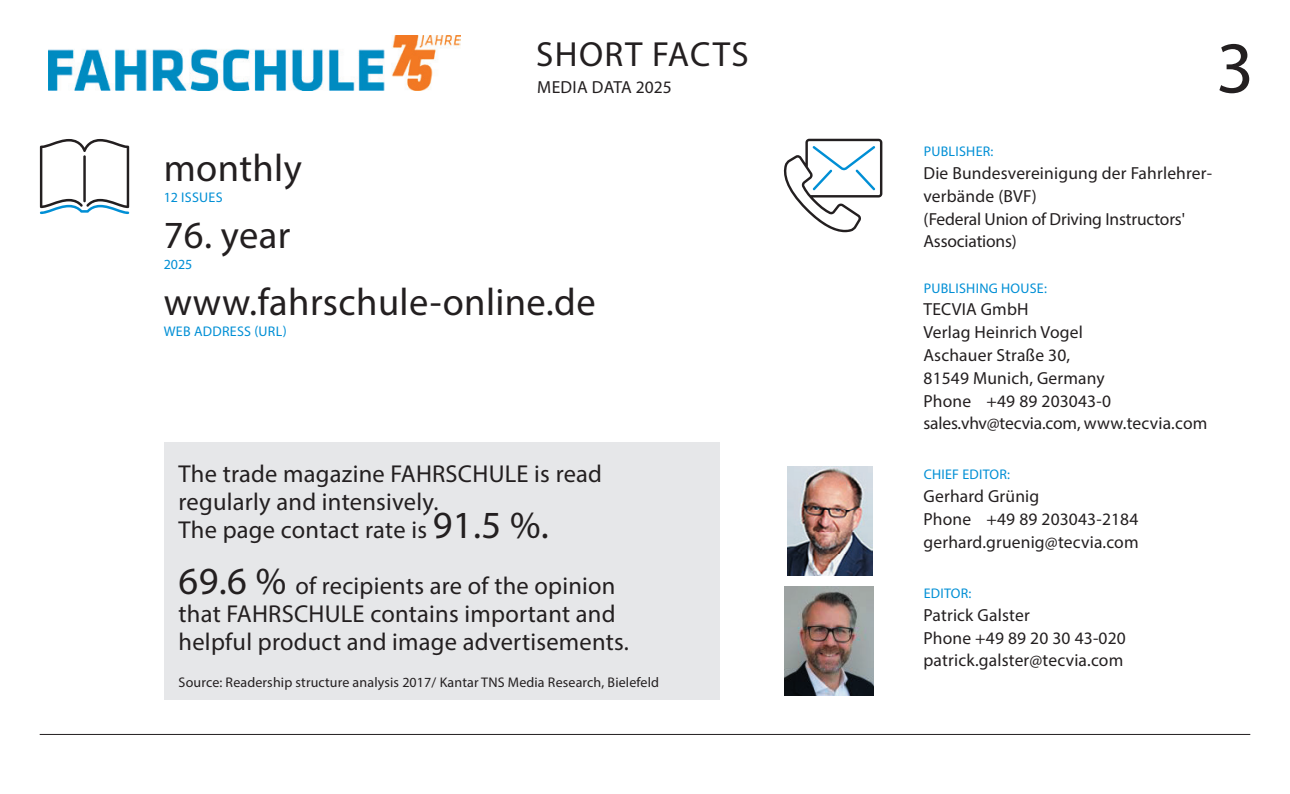
<style>
.page{position:relative;width:1290px;height:794px;background:#fff}
.page>*{position:absolute;margin:0;border:0;box-sizing:border-box;transform-origin:0 0}
.t1{font:73.5px "Myriad Pro";color:#231f20}
.t2{font:38.5px "Myriad Pro";letter-spacing:.01em;color:#231f20}
.t3{font:35px "Myriad Pro";letter-spacing:.04em;color:#231f20}
.t4{font:24.5px/28px "Myriad Pro";letter-spacing:.01em;color:#231f20}
.t5{font:17.5px/22.8px "Myriad Pro";letter-spacing:.01em;color:#231f20}
.t6{font:14px "Myriad Pro";letter-spacing:.02em;color:#008fd5}
.t7{font:14px "Myriad Pro";letter-spacing:.01em;color:#231f20}
.s1{font-size:38.5px}
</style>
<div class="page">
<hr style="left:40px;top:734px;width:1210px;height:1px;background:#231f20">
<img style="left:48px;top:36px;width:412px;height:54px">
<svg style="left:40px;top:139px;width:89px;height:75px"></svg>
<svg style="left:783px;top:139px;width:99px;height:93px"></svg>
<div style="left:164px;top:442px;width:555px;height:257px;background:#e6e7e9"></div>
<img style="left:787px;top:466px;width:85px;height:109px">
<img style="left:784px;top:586px;width:89px;height:110px">
<p class="t3" style="left:536px;top:33px;width:214px">SHORT FACTS</p>
<p class="t5" style="left:537px;top:75px;width:136px">MEDIA DATA 2025</p>
<p class="t2" style="left:164px;top:144px;width:140px">monthly</p>
<p class="t6" style="left:164px;top:189px;width:60px">12 ISSUES</p>
<p class="t2" style="left:164px;top:211px;width:128px">76. year</p>
<p class="t6" style="left:164px;top:255px;width:30px">2025</p>
<p class="t2" style="left:164px;top:278px;width:433px">www.fahrschule-online.de</p>
<p class="t6" style="left:164px;top:322px;width:124px">WEB ADDRESS (URL)</p>
<p class="t4" style="left:179px;top:459px;width:425px">The trade magazine FAHRSCHULE is read regularly and intensively.<br>The page contact rate is <span class="s1">91.5 %.</span></p>
<p class="t4" style="left:179px;top:571px;width:452px"><span class="s1">69.6 %</span> of recipients are of the opinion that FAHRSCHULE contains important and helpful product and image advertisements.</p>
<p class="t7" style="left:179px;top:673px;width:482px">Source: Readership structure analysis 2017/ Kantar TNS Media Research, Bielefeld</p>
<h1 class="t1" style="left:1216px;top:23px;width:39px">3</h1>
<p class="t6" style="left:924px;top:143px;width:71px">PUBLISHER:</p>
<p class="t5" style="left:923px;top:162px;width:290px">Die Bundesvereinigung der Fahrlehrer&shy;verbände (BVF)<br>(Federal Union of Driving Instructors'<br>Associations)</p>
<p class="t6" style="left:924px;top:279px;width:125px">PUBLISHING HOUSE:</p>
<p class="t5" style="left:923px;top:298px;width:161px">TECVIA GmbH<br>Verlag Heinrich Vogel</p>
<p class="t5" style="left:923px;top:343px;width:148px">Aschauer Straße 30,</p>
<p class="t5" style="left:923px;top:366px;width:183px">81549 Munich, Germany</p>
<p class="t5" style="left:923px;top:389px;width:285px">Phone +49 89 203043-0 sales.vhv@tecvia.com, www.tecvia.com</p>
<p class="t6" style="left:924px;top:466px;width:88px">CHIEF EDITOR:</p>
<p class="t5" style="left:923px;top:485px;width:216px">Gerhard Grünig<br>Phone +49 89 203043-2184</p>
<p class="t5" style="left:923px;top:530px;width:217px">gerhard.gruenig@tecvia.com</p>
<p class="t6" style="left:924px;top:585px;width:49px">EDITOR:</p>
<p class="t5" style="left:923px;top:603px;width:108px">Patrick Galster</p>
<p class="t5" style="left:923px;top:626px;width:204px">Phone +49 89 20 30 43-020</p>
<p class="t5" style="left:923px;top:649px;width:201px">patrick.galster@tecvia.com</p>
</div>
